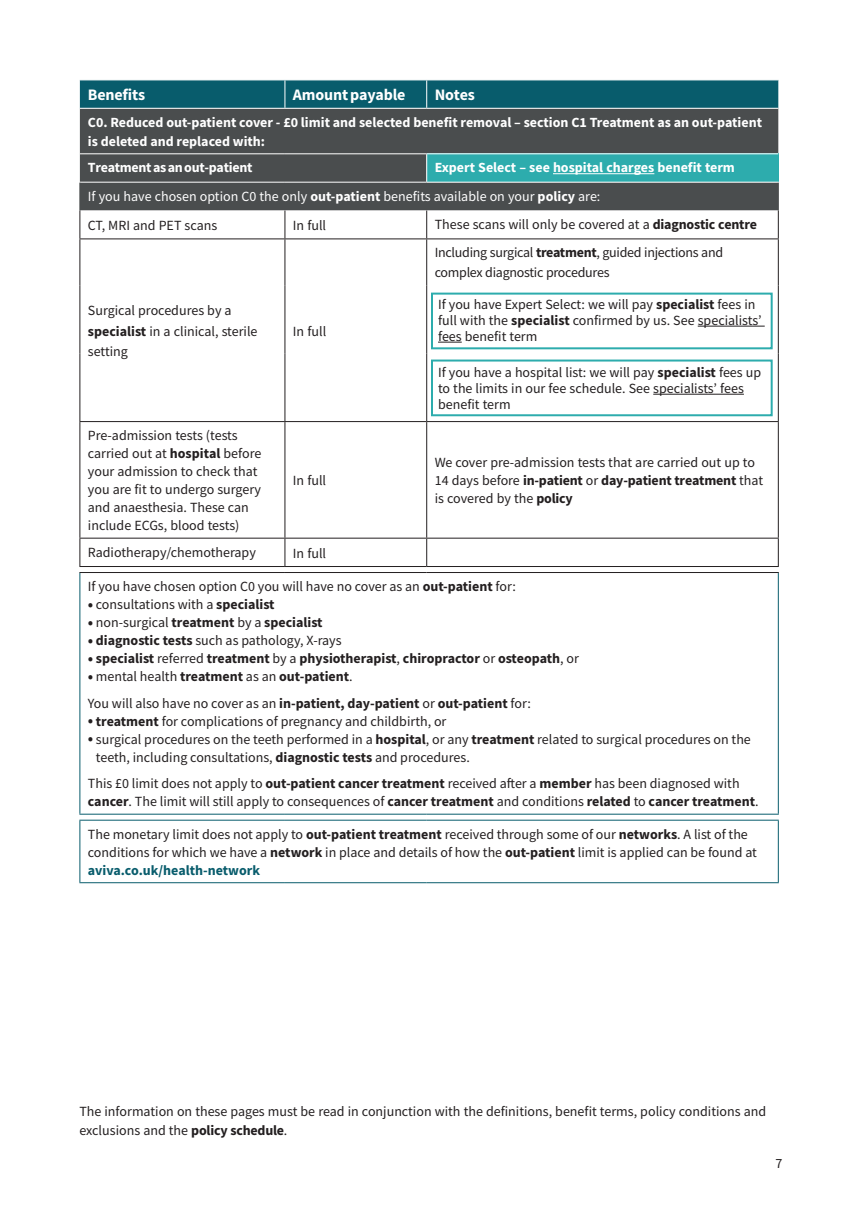
<style>
.page{position:relative;width:862px;height:1214px;background:#fff}
.page>*{position:absolute;margin:0;border:0;box-sizing:border-box;transform-origin:0 0}
.t1{font:700 16px "Source Sans Pro";letter-spacing:-.01em;color:#fff}
.t2{font:14px/18px "Source Sans Pro";color:#231f20}
.t3{font:700 14px/28.8px "Source Sans Pro";color:#fff}
.t4{font:700 14px/26.6px "Source Sans Pro";color:#231f20}
.t5{font:14px/20px "Source Sans Pro";letter-spacing:-.02em;color:#231f20}
.t6{font:700 14px "Source Sans Pro";letter-spacing:-.02em;color:#fff}
.s1{font-weight:400}
.s2{font-weight:400;color:#231f20}
.s3{font-weight:700}
.s4{font-size:18px}
.s5{font-weight:400;font-size:18px}
.s6{font-weight:700;color:#085c6c}
</style>
<div class="page">
<div style="left:80px;top:109px;width:698px;height:101px;background:#4a4d4e"></div>
<div style="left:427px;top:154px;width:351px;height:28px;background:#2dacad"></div>
<svg style="left:80px;top:210px;width:698px;height:356px"></svg>
<svg style="left:80px;top:80px;width:698px;height:28px;background:#0e606f"></svg>
<hr style="left:80px;top:153px;width:205px;height:1px;background:#fff">
<hr style="left:285px;top:153px;width:142px;height:1px;background:#fff">
<hr style="left:427px;top:153px;width:351px;height:1px;background:#fff">
<svg style="left:426px;top:154px;width:1px;height:28px"></svg>
<hr style="left:79px;top:182px;width:206px;height:1px;background:#fff">
<hr style="left:285px;top:182px;width:142px;height:1px;background:#fff">
<hr style="left:427px;top:182px;width:352px;height:1px;background:#fff">
<hr style="left:79px;top:573px;width:1px;height:240px;background:#085c6c">
<hr style="left:79px;top:813px;width:206px;height:1px;background:#085c6c">
<hr style="left:285px;top:813px;width:142px;height:1px;background:#085c6c">
<hr style="left:427px;top:813px;width:352px;height:1px;background:#085c6c">
<hr style="left:79px;top:819px;width:206px;height:1px;background:#085c6c">
<hr style="left:79px;top:820px;width:1px;height:62px;background:#085c6c">
<hr style="left:285px;top:819px;width:142px;height:1px;background:#085c6c">
<hr style="left:427px;top:819px;width:352px;height:1px;background:#085c6c">
<hr style="left:79px;top:882px;width:206px;height:1px;background:#085c6c">
<hr style="left:285px;top:882px;width:142px;height:1px;background:#085c6c">
<hr style="left:427px;top:882px;width:352px;height:1px;background:#085c6c">
<hr style="left:427px;top:238px;width:352px;height:1px;background:#231f20">
<hr style="left:778px;top:239px;width:1px;height:46px;background:#231f20">
<hr style="left:778px;top:285px;width:1px;height:68px;background:#231f20">
<hr style="left:778px;top:353px;width:1px;height:68px;background:#231f20">
<svg style="left:284px;top:210px;width:1px;height:28px"></svg>
<svg style="left:426px;top:210px;width:1px;height:28px"></svg>
<hr style="left:79px;top:238px;width:206px;height:1px;background:#231f20">
<hr style="left:79px;top:239px;width:1px;height:46px;background:#231f20">
<hr style="left:285px;top:238px;width:142px;height:1px;background:#231f20">
<hr style="left:284px;top:239px;width:1px;height:46px;background:#231f20">
<hr style="left:426px;top:239px;width:1px;height:46px;background:#231f20">
<hr style="left:79px;top:285px;width:1px;height:68px;background:#231f20">
<hr style="left:284px;top:285px;width:1px;height:68px;background:#231f20">
<hr style="left:426px;top:285px;width:1px;height:68px;background:#231f20">
<hr style="left:79px;top:353px;width:1px;height:68px;background:#231f20">
<hr style="left:284px;top:353px;width:1px;height:68px;background:#231f20">
<hr style="left:426px;top:353px;width:1px;height:68px;background:#231f20">
<hr style="left:79px;top:421px;width:206px;height:1px;background:#231f20">
<hr style="left:79px;top:422px;width:1px;height:115px;background:#231f20">
<hr style="left:285px;top:421px;width:142px;height:1px;background:#231f20">
<hr style="left:284px;top:422px;width:1px;height:115px;background:#231f20">
<hr style="left:79px;top:537px;width:206px;height:1px;background:#231f20">
<svg style="left:79px;top:538px;width:1px;height:28px"></svg>
<hr style="left:285px;top:537px;width:142px;height:1px;background:#231f20">
<svg style="left:284px;top:538px;width:1px;height:28px"></svg>
<hr style="left:79px;top:566px;width:206px;height:1px;background:#231f20">
<hr style="left:285px;top:566px;width:142px;height:1px;background:#231f20">
<hr style="left:79px;top:572px;width:206px;height:1px;background:#231f20">
<hr style="left:285px;top:572px;width:142px;height:1px;background:#231f20">
<hr style="left:427px;top:572px;width:352px;height:1px;background:#231f20">
<hr style="left:427px;top:421px;width:352px;height:1px;background:#231f20">
<hr style="left:426px;top:422px;width:1px;height:115px;background:#231f20">
<hr style="left:778px;top:422px;width:1px;height:115px;background:#231f20">
<hr style="left:427px;top:537px;width:352px;height:1px;background:#231f20">
<svg style="left:426px;top:538px;width:1px;height:28px"></svg>
<svg style="left:778px;top:538px;width:1px;height:28px"></svg>
<hr style="left:427px;top:566px;width:352px;height:1px;background:#231f20">
<svg style="left:79px;top:183px;width:1px;height:55px"></svg>
<svg style="left:778px;top:183px;width:1px;height:55px"></svg>
<hr style="left:778px;top:573px;width:1px;height:240px;background:#085c6c">
<hr style="left:778px;top:820px;width:1px;height:62px;background:#085c6c">
<hr style="left:553px;top:173px;width:101px;height:1px;background:#fff">
<hr style="left:698px;top:326px;width:66px;height:1px;background:#231f20">
<svg style="left:438px;top:342px;width:24px;height:1px"></svg>
<hr style="left:653px;top:394px;width:91px;height:1px;background:#231f20">
<div style="left:431px;top:292px;width:341px;height:57px;border:2px solid #2dacad"></div>
<div style="left:431px;top:359px;width:341px;height:57px;border:2px solid #2dacad"></div>
<p class="t1" style="left:88px;top:84px;width:59px">Benefits</p>
<p class="t1" style="left:293px;top:84px;width:114px">Amountpayable</p>
<p class="t1" style="left:435px;top:84px;width:42px">Notes</p>
<p class="t3" style="left:88px;top:112px;width:675px;line-height:19px">C0. Reduced out-patient cover - £0 limit and selected benefit removal – section C1 Treatment as an out-patient is deleted and replaced with:</p>
<p class="t6" style="left:88px;top:158px;width:166px">Treatment as an out-patient</p>
<p class="t3" style="left:88px;top:153px;width:648px;text-indent:347px">Expert Select – see hospital charges benefit term<br><span class="s1">If you have chosen option C0 the only</span> out-patient <span class="s1">benefits available on your</span> policy <span class="s1">are:<br></span><span class="s2">CT, MRI and PET scans</span></p>
<p class="t2" style="left:293px;top:216px;width:35px">In full</p>
<p class="t2" style="left:435px;top:215px;width:324px">These scans will only be covered at a <span class="s3">diagnostic centre</span></p>
<p class="t2" style="left:88px;top:301px;width:171px;line-height:20px">Surgical procedures by a <span class="s3">specialist</span> in a clinical, sterile setting</p>
<p class="t2" style="left:88px;top:426px;width:175px">Pre-admission tests (tests carried out at <span class="s3">hospital</span> before your admission to check that you are fit to undergo surgery and anaesthesia. These can include ECGs, blood tests)</p>
<p class="t2" style="left:293px;top:322px;width:35px">In full</p>
<p class="t2" style="left:293px;top:471px;width:35px">In full</p>
<p class="t5" style="left:435px;top:243px;width:290px">Including surgical <span class="s3">treatment</span>, guided injections and complex diagnostic procedures</p>
<p class="t2" style="left:438px;top:296px;width:325px;line-height:16px">If you have Expert Select: we will pay <span class="s3">specialist</span> fees in full with the <span class="s3">specialist</span> confirmed by us. See specialists’ fees benefit term</p>
<p class="t2" style="left:438px;top:364px;width:325px;line-height:16px">If you have a hospital list: we will pay <span class="s3">specialist</span> fees up to the limits in our fee schedule. See specialists’ fees benefit term</p>
<p class="t2" style="left:435px;top:453px;width:330px">We cover pre-admission tests that are carried out up to<br>14 days before <span class="s3">in-patient</span> or <span class="s3">day-patient treatment</span> that is covered by the <span class="s3">policy</span></p>
<p class="t2" style="left:88px;top:543px;width:169px">Radiotherapy/chemotherapy</p>
<p class="t2" style="left:293px;top:544px;width:35px">In full</p>
<p class="t2" style="left:88px;top:577px;width:429px">If you have chosen option C0 you will have no cover as an <span class="s3">out-patient</span> for:</p>
<p class="t2" style="left:88px;top:595px;width:188px"><span class="s4">•</span> consultations with a <span class="s3">specialist</span></p>
<p class="t4" style="left:88px;top:609px;width:236px"><span class="s5">•</span> <span class="s1">non-surgical</span> treatment <span class="s1">by a</span> specialist</p>
<p class="t2" style="left:88px;top:631px;width:255px"><span class="s4">•</span> <span class="s3">diagnostic tests</span> such as pathology, X-rays</p>
<p class="t4" style="left:88px;top:645px;width:492px"><span class="s5">•</span> specialist <span class="s1">referred</span> treatment <span class="s1">by a</span> physiotherapist<span class="s1">,</span> chiropractor <span class="s1">or</span> osteopath<span class="s1">, or</span></p>
<p class="t4" style="left:88px;top:663px;width:444px"><span class="s5">•</span> <span class="s1">mental health</span> treatment <span class="s1">as an</span> out-patient<span class="s1">.<br>You will also have no cover as an</span> in-patient, day-patient <span class="s1">or</span> out-patient <span class="s1">for:</span></p>
<p class="t2" style="left:88px;top:711px;width:360px"><span class="s4">•</span> <span class="s3">treatment</span> for complications of pregnancy and childbirth, or</p>
<p class="t2" style="left:96px;top:729px;width:656px;text-indent:-8px"><span class="s4">•</span> surgical procedures on the teeth performed in a <span class="s3">hospital</span>, or any <span class="s3">treatment</span> related to surgical procedures on the teeth, including consultations, <span class="s3">diagnostic tests</span> and procedures.</p>
<p class="t2" style="left:88px;top:774px;width:672px">This £0 limit does not apply to <span class="s3">out-patient cancer treatment</span> received after a <span class="s3">member</span> has been diagnosed with <span class="s3">cancer</span>. The limit will still apply to consequences of <span class="s3">cancer treatment</span> and conditions <span class="s3">related</span> to <span class="s3">cancer treatment</span>.</p>
<p class="t2" style="left:88px;top:824px;width:670px">The monetary limit does not apply to <span class="s3">out-patient treatment</span> received through some of our <span class="s3">networks</span>. A list of the conditions for which we have a <span class="s3">network</span> in place and details of how the <span class="s3">out-patient</span> limit is applied can be found at <span class="s6">aviva.co.uk/health-network</span></p>
<p class="t2" style="left:79px;top:1101px;width:688px;line-height:19px">The information on these pages must be read in conjunction with the definitions, benefit terms, policy conditions and exclusions and the <span class="s3">policy schedule</span>.</p>
<p class="t2" style="left:775px;top:1153px;width:8px">7</p>
</div>
